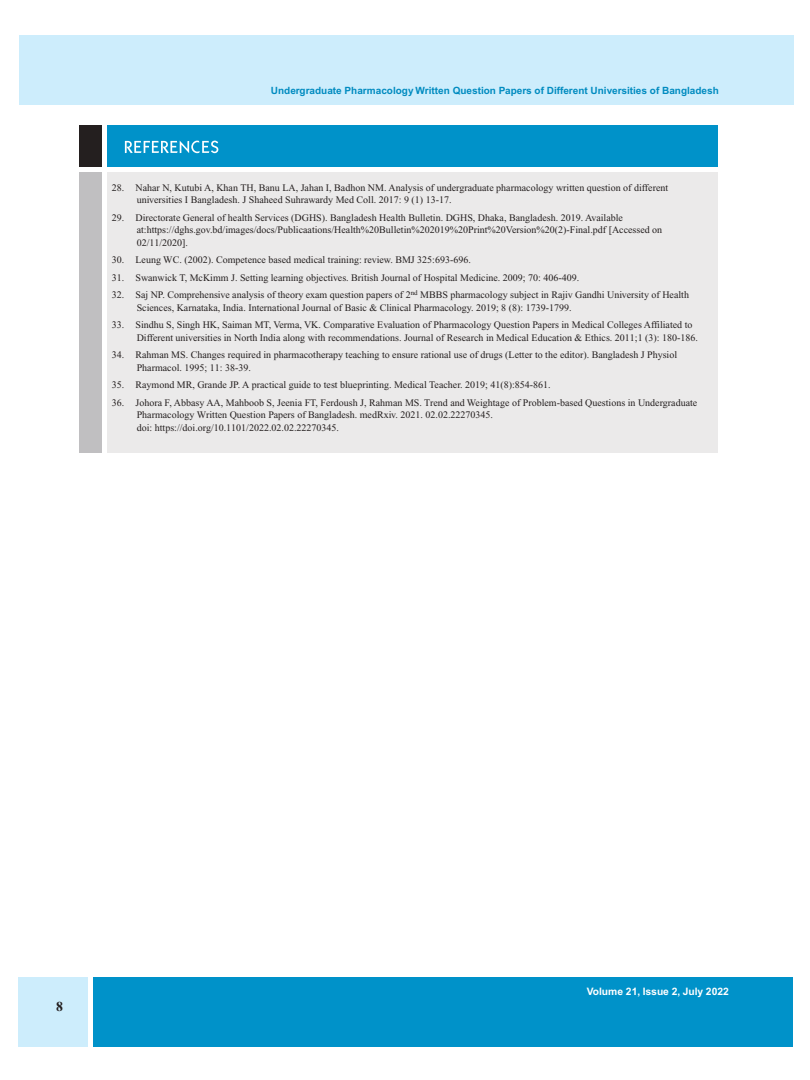
<style>
.page{position:relative;width:810px;height:1080px;background:#fff}
.page>*{position:absolute;margin:0;border:0;box-sizing:border-box;transform-origin:0 0}
.t1{font:700 13.75px "Times New Roman";color:#241f1f}
.t2{font:700 10.25px "Helvetica";color:#fff}
.t3{font:10px/12.5px "Times New Roman";color:#241f1f}
.t4{font:700 10px "Helvetica";color:#008bc0}
</style>
<div class="page">
<div style="left:19px;top:35px;width:774px;height:70px;background:#cdedfc"></div>
<div style="left:93px;top:978px;width:700px;height:69px;background:#0092c9"></div>
<div style="left:19px;top:978px;width:69px;height:69px;background:#cdedfc"></div>
<div style="left:79px;top:125px;width:23px;height:42px;background:#241f1f"></div>
<div style="left:107px;top:172px;width:611px;height:281px;background:#ebeaea"></div>
<div style="left:79px;top:172px;width:23px;height:281px;background:#c0bfc1"></div>
<div style="left:107px;top:125px;width:611px;height:42px;background:#0092c9"></div>
<svg style="left:125px;top:141px;width:93px;height:12px"></svg>
<p class="t4" style="left:271px;top:85px;width:449px">Undergraduate Pharmacology Written Question Papers of Different Universities of Bangladesh</p>
<p class="t3" style="left:137px;top:182px;width:533px;text-indent:-25px">28. Nahar N, Kutubi A, Khan TH, Banu LA, Jahan I, Badhon NM. Analysis of undergraduate pharmacology written question of different universities I Bangladesh. J Shaheed Suhrawardy Med Coll. 2017: 9 (1) 13-17.</p>
<p class="t3" style="left:137px;top:212px;width:527px;text-indent:-25px">29. Directorate General of health Services (DGHS). Bangladesh Health Bulletin. DGHS, Dhaka, Bangladesh. 2019. Available at:https://dghs.gov.bd/images/docs/Publicaations/Health%20Bulletin%202019%20Print%20Version%20(2)-Final.pdf [Accessed on<br>02/11/2020].</p>
<p class="t3" style="left:112px;top:254px;width:361px">30. Leung WC. (2002). Competence based medical training: review. BMJ 325:693-696.</p>
<p class="t3" style="left:112px;top:272px;width:469px">31. Swanwick T, McKimm J. Setting learning objectives. British Journal of Hospital Medicine. 2009; 70: 406-409.</p>
<p class="t3" style="left:137px;top:289px;width:554px;text-indent:-25px">32. Saj NP. Comprehensive analysis of theory exam question papers of 2<sup>nd</sup> MBBS pharmacology subject in Rajiv Gandhi University of Health<br>Sciences, Karnataka, India. International Journal of Basic &amp; Clinical Pharmacology. 2019; 8 (8): 1739-1799.</p>
<p class="t3" style="left:137px;top:319px;width:563px;text-indent:-25px">33. Sindhu S, Singh HK, Saiman MT, Verma, VK. Comparative Evaluation of Pharmacology Question Papers in Medical Colleges Affiliated to<br>Different universities in North India along with recommendations. Journal of Research in Medical Education &amp; Ethics. 2011;1 (3): 180-186.</p>
<p class="t3" style="left:137px;top:349px;width:542px;text-indent:-25px">34. Rahman MS. Changes required in pharmacotherapy teaching to ensure rational use of drugs (Letter to the editor). Bangladesh J Physiol<br>Pharmacol. 1995; 11: 38-39.</p>
<p class="t3" style="left:112px;top:379px;width:440px">35. Raymond MR, Grande JP. A practical guide to test blueprinting. Medical Teacher. 2019; 41(8):854-861.</p>
<p class="t3" style="left:137px;top:397px;width:562px;text-indent:-25px">36. Johora F, Abbasy AA, Mahboob S, Jeenia FT, Ferdoush J, Rahman MS. Trend and Weightage of Problem-based Questions in Undergraduate<br>Pharmacology Written Question Papers of Bangladesh. medRxiv. 2021. 02.02.22270345.<br>doi: https://doi.org/10.1101/2022.02.02.22270345.</p>
<h1 class="t1" style="left:56px;top:999px;width:8px">8</h1>
<p class="t2" style="left:587px;top:985px;width:143px">Volume 21, Issue 2, July 2022</p>
</div>
